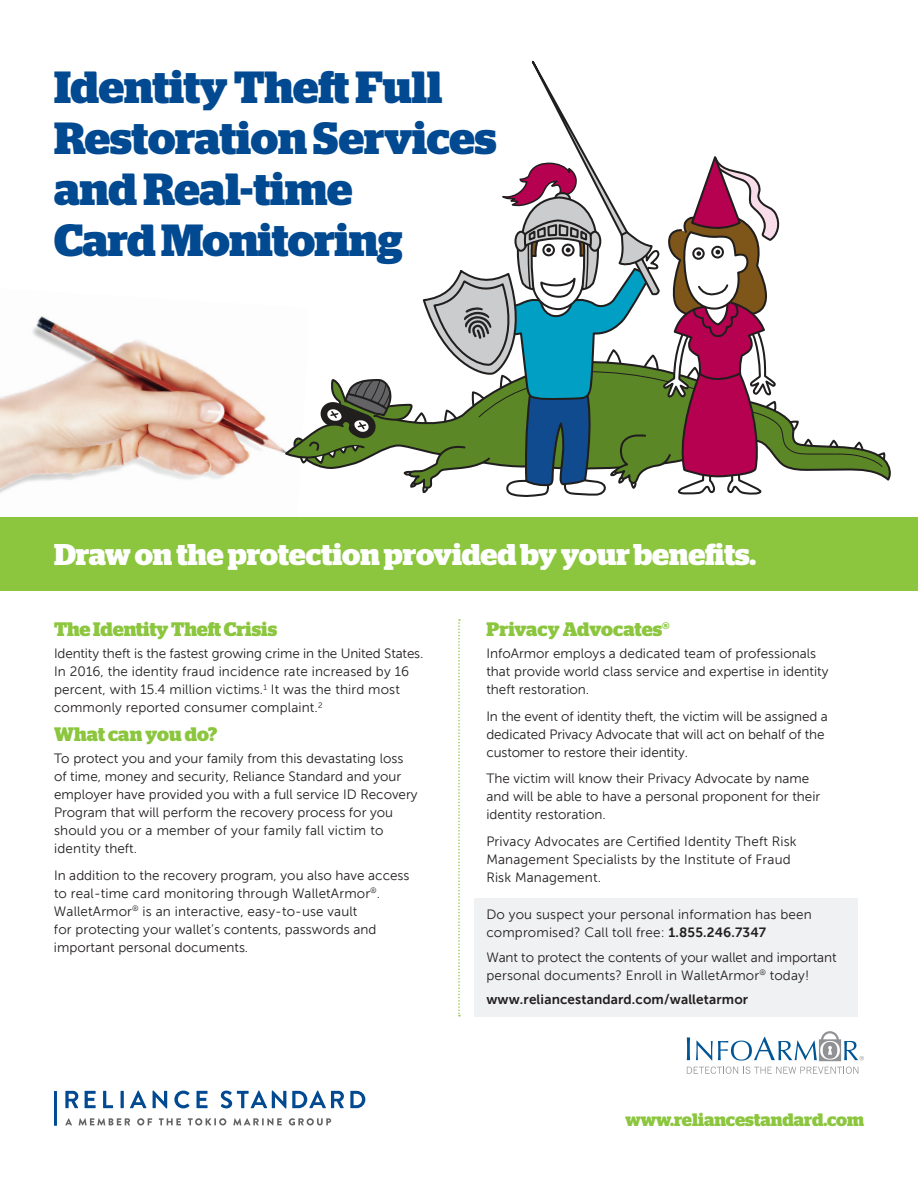
<style>
.page{position:relative;width:918px;height:1188px;background:#fff}
.page>*{position:absolute;margin:0;border:0;box-sizing:border-box;transform-origin:0 0}
.t1{font:700 45px/51px "Stag";letter-spacing:-.01em;color:#014990}
.t2{font:700 30px "Stag";letter-spacing:-.005em;color:#fff}
.t3{font:700 19.5px "Stag";color:#8bc63e}
.t4{font:700 18px "Stag";color:#8bc63e}
.t5{font:13.5px/18px "Museo Sans 300";color:#231f20}
.t6{font:13.5px "Museo Sans 700";letter-spacing:.01em;color:#231f20}
.s1{font-family:"Museo Sans 700"}
</style>
<div class="page">
<img style="left:0;top:316px;width:308px;height:202px">
<div style="left:474px;top:898px;width:384px;height:119px;background:#f0f1f2"></div>
<div style="left:0;top:518px;width:918px;height:73px;background:#8bc63e"></div>
<svg style="left:458px;top:619px;width:2px;height:397px"></svg>
<svg style="left:221px;top:1091px;width:144px;height:17px"></svg>
<svg style="left:65px;top:1091px;width:143px;height:17px"></svg>
<hr style="left:54px;top:1091px;width:3px;height:35px;background:#014990">
<svg style="left:65px;top:1118px;width:7px;height:7px"></svg>
<svg style="left:79px;top:1118px;width:51px;height:7px"></svg>
<svg style="left:137px;top:1118px;width:15px;height:7px"></svg>
<svg style="left:159px;top:1118px;width:22px;height:7px"></svg>
<svg style="left:188px;top:1118px;width:38px;height:7px"></svg>
<svg style="left:233px;top:1118px;width:49px;height:7px"></svg>
<svg style="left:289px;top:1118px;width:42px;height:7px"></svg>
<svg style="left:687px;top:1037px;width:3px;height:23px"></svg>
<svg style="left:687px;top:1067px;width:171px;height:7px"></svg>
<svg style="left:696px;top:1031px;width:168px;height:30px"></svg>
<svg style="left:284px;top:60px;width:607px;height:438px"></svg>
<h1 class="t1" style="left:54px;top:62px;width:444px">Identity Theft Full<br>Restoration Services and Real-time<br>Card Monitoring</h1>
<h2 class="t2" style="left:54px;top:537px;width:704px">Draw on the protection provided by your benefits.</h2>
<h3 class="t3" style="left:54px;top:617px;width:225px">The Identity Theft Crisis</h3>
<p class="t5" style="left:54px;top:645px;width:371px">Identity theft is the fastest growing crime in the United States.<br>In 2016, the identity fraud incidence rate increased by 16 percent, with 15.4 million victims.<sup>1</sup> It was the third most commonly reported consumer complaint.<sup>2</sup></p>
<h3 class="t3" style="left:54px;top:723px;width:165px">What can you do?</h3>
<p class="t5" style="left:54px;top:750px;width:365px">To protect you and your family from this devastating loss of time, money and security, Reliance Standard and your employer have provided you with a full service ID Recovery Program that will perform the recovery process for you should you or a member of your family fall victim to identity theft.</p>
<p class="t5" style="left:54px;top:866px;width:357px">In addition to the recovery program, you also have access to real-time card monitoring through WalletArmor<sup>®</sup>.<br>WalletArmor<sup>®</sup> is an interactive, easy-to-use vault<br>for protecting your wallet’s contents, passwords and important personal documents.</p>
<h3 class="t3" style="left:486px;top:617px;width:185px">Privacy Advocates®</h3>
<p class="t5" style="left:486px;top:645px;width:344px">InfoArmor employs a dedicated team of professionals that provide world class service and expertise in identity theft restoration.</p>
<p class="t5" style="left:486px;top:707px;width:343px">In the event of identity theft, the victim will be assigned a dedicated Privacy Advocate that will act on behalf of the customer to restore their identity.</p>
<p class="t5" style="left:486px;top:770px;width:335px">The victim will know their Privacy Advocate by name and will be able to have a personal proponent for their identity restoration.</p>
<p class="t5" style="left:486px;top:832px;width:312px">Privacy Advocates are Certified Identity Theft Risk<br>Management Specialists by the Institute of Fraud<br>Risk Management.</p>
<p class="t5" style="left:486px;top:906px;width:327px">Do you suspect your personal information has been compromised? Call toll free: <span class="s1">1.855.246.7347</span></p>
<p class="t5" style="left:486px;top:948px;width:352px">Want to protect the contents of your wallet and important personal documents? Enroll in WalletArmor<sup>®</sup> today!</p>
<p class="t6" style="left:486px;top:992px;width:263px">www.reliancestandard.com/walletarmor</p>
<h3 class="t4" style="left:625px;top:1109px;width:240px">www.reliancestandard.com</h3>
</div>
